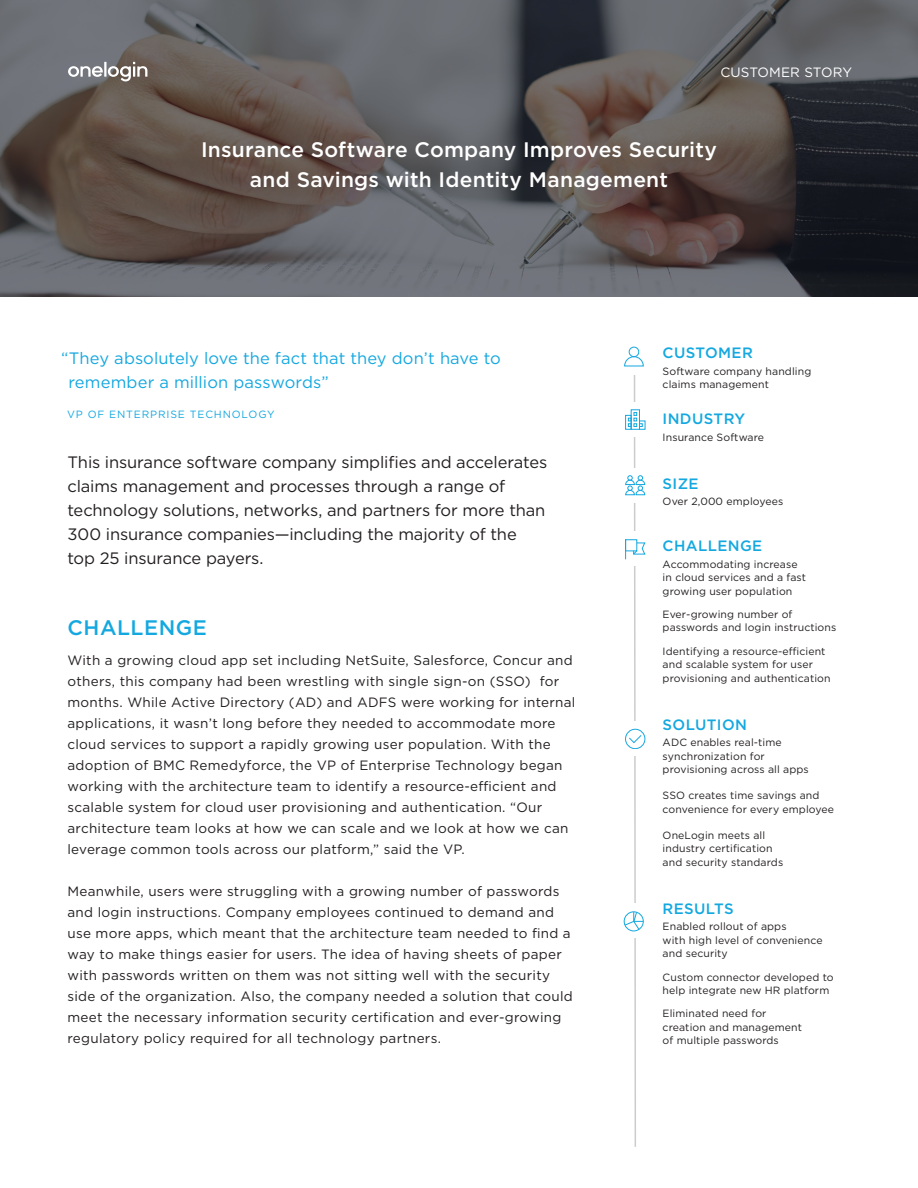
<style>
.page{position:relative;width:918px;height:1188px;background:#fff}
.page>*{position:absolute;margin:0;border:0;box-sizing:border-box;transform-origin:0 0}
.t1{font:500 21px/30px "Gotham";letter-spacing:.01em;color:#fff;text-align:center}
.Section_Header_-_All{font:500 21px "Gotham";letter-spacing:.025em;color:#14a8e0}
.Main_Page_-_Starting{font:16.5px/24px "Gotham";letter-spacing:-.01em;color:#231f20}
.t2{font:16.5px/24px "Gotham";letter-spacing:.005em;color:#14a8e0}
.t3{font:500 15px "Gotham";letter-spacing:.025em;color:#14a8e0}
.Body_Text{font:13.5px/21px "Gotham";letter-spacing:.02em;color:#231f20}
.t4{font:13.5px "Gotham";letter-spacing:.01em;color:#fff}
.t5{font:10.5px/13.5px "Gotham";letter-spacing:.01em;color:#231f20}
.t6{font:10.5px "Gotham";letter-spacing:.08em;color:#14a8e0}
</style>
<div class="page">
<svg style="left:0;top:0;width:918px;height:297px;background:#595556"></svg>
<svg style="left:68px;top:62px;width:79px;height:19px"></svg>
<svg style="left:624px;top:356px;width:22px;height:791px"></svg>
<div style="left:629px;top:347px;width:10px;height:10px;border:1px solid #14a8e0;border-radius:50%"></div>
<p class="t4" style="left:720px;top:63px;width:133px">CUSTOMER STORY</p>
<h1 class="t1" style="left:201px;top:134px;width:517px">Insurance Software Company Improves Security and Savings with Identity Management</h1>
<p class="t2" style="left:68px;top:346px;width:434px;text-indent:-7px">“They absolutely love the fact that they don’t have to remember a million passwords”</p>
<p class="t6" style="left:67px;top:408px;width:209px">VP OF ENTERPRISE TECHNOLOGY</p>
<p class="Main_Page_-_Starting" style="left:68px;top:449px;width:481px">This insurance software company simplifies and accelerates claims management and processes through a range of technology solutions, networks, and partners for more than 300 insurance companies—including the majority of the top 25 insurance payers.</p>
<p class="Section_Header_-_All" style="left:68px;top:614px;width:141px">CHALLENGE</p>
<p class="Body_Text" style="left:68px;top:649px;width:510px">With a growing cloud app set including NetSuite, Salesforce, Concur and others, this company had been wrestling with single sign-on (SSO) for months. While Active Directory (AD) and ADFS were working for internal applications, it wasn’t long before they needed to accommodate more cloud services to support a rapidly growing user population. With the adoption of BMC Remedyforce, the VP of Enterprise Technology began working with the architecture team to identify a resource-efficient and scalable system for cloud user provisioning and authentication. “Our architecture team looks at how we can scale and we look at how we can leverage common tools across our platform,” said the VP.</p>
<p class="Body_Text" style="left:68px;top:880px;width:507px">Meanwhile, users were struggling with a growing number of passwords and login instructions. Company employees continued to demand and use more apps, which meant that the architecture team needed to find a way to make things easier for users. The idea of having sheets of paper with passwords written on them was not sitting well with the security side of the organization. Also, the company needed a solution that could meet the necessary information security certification and ever-growing regulatory policy required for all technology partners.</p>
<p class="t3" style="left:663px;top:343px;width:92px">CUSTOMER</p>
<p class="t5" style="left:663px;top:364px;width:150px">Software company handling claims management</p>
<p class="t3" style="left:663px;top:409px;width:84px">INDUSTRY</p>
<p class="t5" style="left:663px;top:430px;width:103px">Insurance Software</p>
<p class="t3" style="left:663px;top:474px;width:38px">SIZE</p>
<p class="t5" style="left:663px;top:495px;width:122px">Over 2,000 employees</p>
<p class="t3" style="left:663px;top:536px;width:101px">CHALLENGE</p>
<p class="t5" style="left:663px;top:557px;width:145px">Accommodating increase in cloud services and a fast growing user population</p>
<p class="t5" style="left:663px;top:607px;width:175px">Ever-growing number of passwords and login instructions</p>
<p class="t5" style="left:663px;top:644px;width:170px">Identifying a resource-efficient and scalable system for user provisioning and authentication</p>
<p class="t3" style="left:663px;top:714px;width:86px">SOLUTION</p>
<p class="t5" style="left:663px;top:735px;width:148px">ADC enables real-time synchronization for provisioning across all apps</p>
<p class="t5" style="left:663px;top:789px;width:173px">SSO creates time savings and convenience for every employee</p>
<p class="t5" style="left:663px;top:828px;width:122px">OneLogin meets all industry certification and security standards</p>
<p class="t3" style="left:663px;top:899px;width:72px">RESULTS</p>
<p class="t5" style="left:663px;top:920px;width:161px">Enabled rollout of apps<br>with high level of convenience and security</p>
<p class="t5" style="left:663px;top:970px;width:173px">Custom connector developed to help integrate new HR platform</p>
<p class="t5" style="left:663px;top:1007px;width:141px">Eliminated need for creation and management of multiple passwords</p>
</div>
